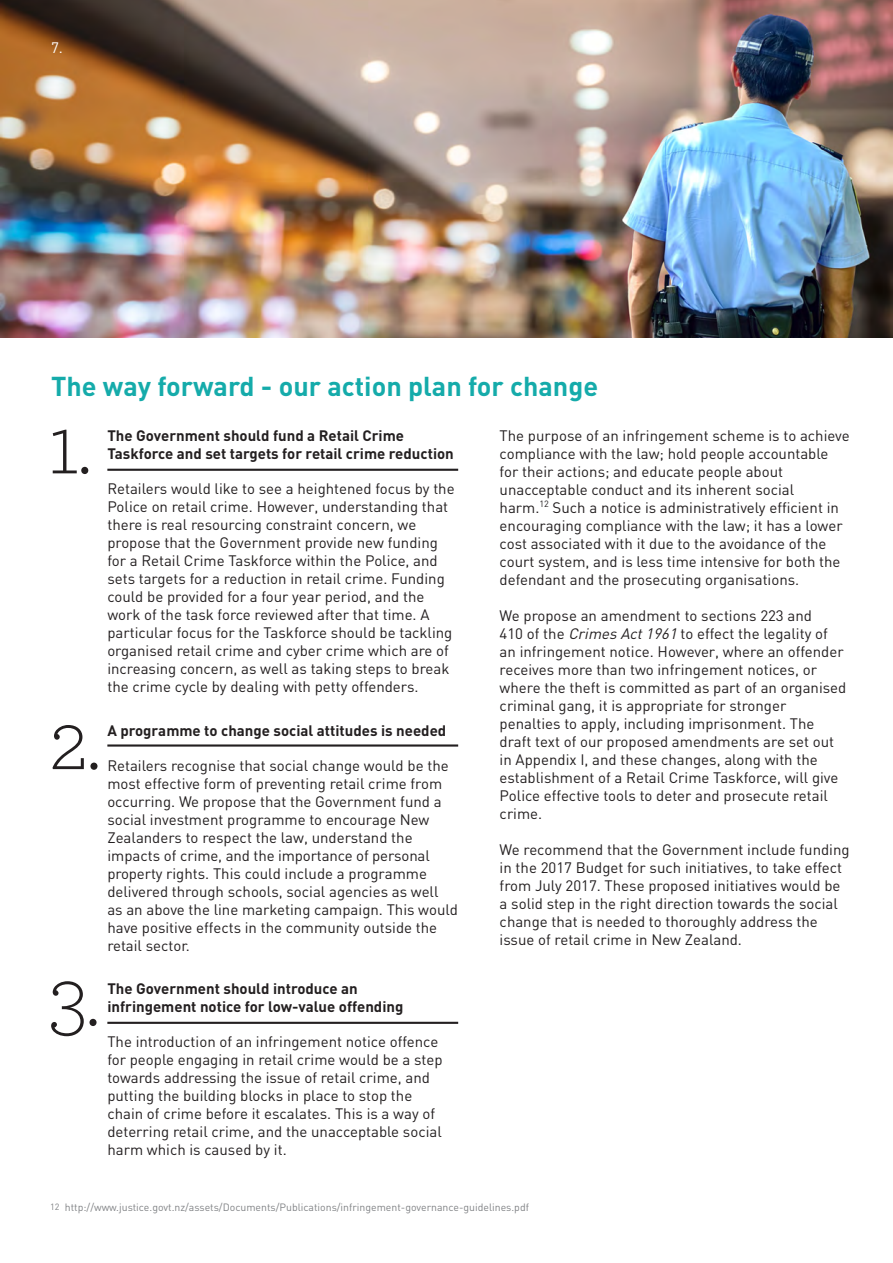
<style>
.page{position:relative;width:893px;height:1263px;background:#fff}
.page>*{position:absolute;margin:0;border:0;box-sizing:border-box;transform-origin:0 0}
.t1{font:300 87px "Archer";color:#231f20}
.t2{font:700 27px "DIN";color:#15abaa}
.t3{font:15px/18px "DIN";color:#231f20}
.t4{font:700 15px/18px "DIN";color:#231f20}
.t5{font:15px "DIN";color:#fff}
.t6{font:10.5px "DIN";color:#808285}
.s1{font-style:italic}
.s2{font-size:9px}
</style>
<div class="page">
<img style="left:0;top:0;width:893px;height:338px">
<hr style="left:107px;top:469px;width:351px;height:2px;background:#231f20">
<hr style="left:107px;top:744px;width:351px;height:3px;background:#231f20">
<hr style="left:107px;top:1022px;width:351px;height:2px;background:#231f20">
<p class="t5" style="left:51px;top:38px;width:13px">7.</p>
<p class="t2" style="left:51px;top:368px;width:549px">The way forward - our action plan for change</p>
<p class="t1" style="left:47px;top:390px;width:46px">1.</p>
<p class="t3" style="left:500px;top:426px;width:352px">The purpose of an infringement scheme is to achieve compliance with the law; hold people accountable for their actions; and educate people about unacceptable conduct and its inherent social<br>harm.<sup>12</sup> Such a notice is administratively efficient in encouraging compliance with the law; it has a lower cost associated with it due to the avoidance of the court system, and is less time intensive for both the defendant and the prosecuting organisations.</p>
<p class="t3" style="left:500px;top:606px;width:348px">We propose an amendment to sections 223 and<br>410 of the <span class="s1">Crimes Act1961</span> to effect the legality of an infringement notice. However, where an offender receives more than two infringement notices, or where the theft is committed as part of an organised criminal gang, it is appropriate for stronger penalties to apply, including imprisonment. The draft text of our proposed amendments are set out in Appendix I, and these changes, along with the establishment of a Retail Crime Taskforce, will give Police effective tools to deter and prosecute retail crime.</p>
<p class="t3" style="left:500px;top:840px;width:352px">We recommend that the Government include funding in the 2017 Budget for such initiatives, to take effect from July 2017. These proposed initiatives would be a solid step in the right direction towards the social change that is needed to thoroughly address the issue of retail crime in New Zealand.</p>
<p class="t4" style="left:107px;top:426px;width:348px">The Government should fund a Retail Crime<br>Taskforce and set targets for retail crime reduction</p>
<p class="t3" style="left:107px;top:479px;width:349px">Retailers would like to see a heightened focus by the Police on retail crime. However, understanding that there is real resourcing constraint concern, we propose that the Government provide new funding for a Retail Crime Taskforce within the Police, and sets targets for a reduction in retail crime. Funding could be provided for a four year period, and the work of the task force reviewed after that time. A particular focus for the Taskforce should be tackling organised retail crime and cyber crime which are of increasing concern, as well as taking steps to break the crime cycle by dealing with petty offenders.</p>
<p class="t4" style="left:107px;top:721px;width:340px">A programme to change social attitudes is needed</p>
<p class="t3" style="left:107px;top:756px;width:352px">Retailers recognise that social change would be the most effective form of preventing retail crime from occurring. We propose that the Government fund a social investment programme to encourage New Zealanders to respect the law, understand the impacts of crime, and the importance of personal property rights. This could include a programme delivered through schools, social agencies as well<br>as an above the line marketing campaign. This would have positive effects in the community outside the retail sector.</p>
<p class="t4" style="left:107px;top:979px;width:298px">The Government should introduce an infringement notice for low-value offending</p>
<p class="t3" style="left:107px;top:1032px;width:337px">The introduction of an infringement notice offence for people engaging in retail crime would be a step towards addressing the issue of retail crime, and putting the building blocks in place to stop the chain of crime before it escalates. This is a way of deterring retail crime, and the unacceptable social harm which is caused by it.</p>
<p class="t1" style="left:49px;top:685px;width:54px">2.</p>
<p class="t1" style="left:47px;top:942px;width:54px">3.</p>
<p class="t6" style="left:50px;top:1201px;width:480px"><span class="s2">12</span> http://www.justice.govt.nz/assets/Documents/Publications/infringement-governance-guidelines.pdf</p>
</div>
